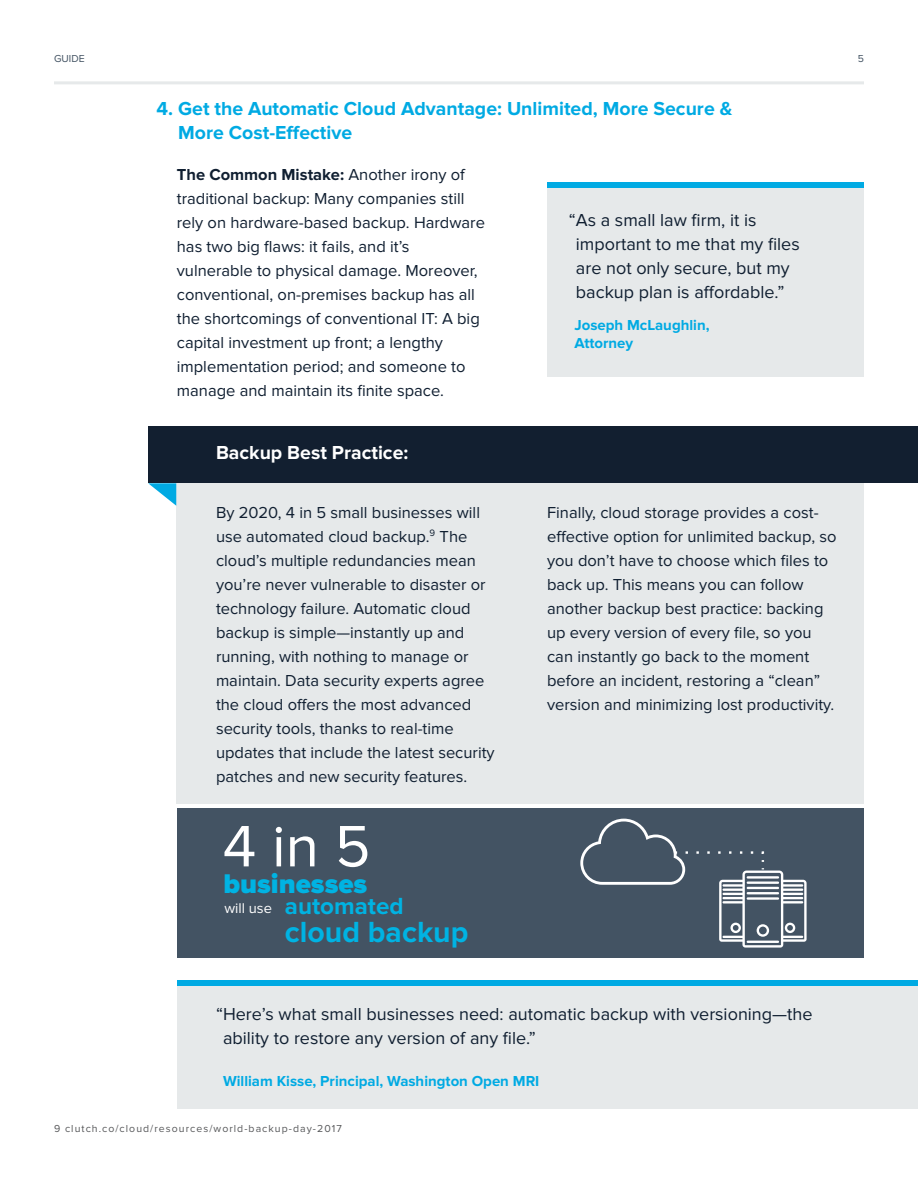
<style>
.page{position:relative;width:918px;height:1188px;background:#fff}
.page>*{position:absolute;margin:0;border:0;box-sizing:border-box;transform-origin:0 0}
.BODY_COPY__9_15{font:60.6px "Proxima Nova";color:#fff}
.BODY_COPY__9_15-2{font:700 30.15px "Proxima Nova";color:#00b3e3}
.BODY_COPY__9_15-3{font:900 28.05px "Proxima Nova";color:#00b3e3}
.BODY_COPY__9_15-4{font:700 24.15px "Proxima Nova";color:#00b3e3}
.BODY_COPY__9_15-5{font:700 19.5px/24px "Proxima Nova";color:#00aae3}
.BODY_COPY__9_15-6{font:700 19.5px "Proxima Nova";color:#fff}
.BODY_COPY__9_15-7{font:18px/24px "Proxima Nova";color:#101f31}
.BODY_COPY__9_15-8{font:16.5px/24px "Proxima Nova";color:#101f31}
.BODY_COPY__9_15-9{font:700 15px/18px "Proxima Nova";color:#00aae3}
.BODY_COPY__9_15-10{font:14.7px "Proxima Nova";color:#fff}
.Sources{font:10.5px "Proxima Nova";letter-spacing:.1em;color:#57585a}
.t1{font:10.5px "Proxima Nova";color:#435363}
.s1{font-weight:700}
</style>
<div class="page">
<hr style="left:54px;top:81px;width:810px;height:3px;background:#e6e9ea">
<div style="left:177px;top:980px;width:741px;height:129px;background:#e6e9ea"></div>
<div style="left:176px;top:449px;width:688px;height:355px;background:#e6e9ea"></div>
<div style="left:148px;top:426px;width:770px;height:57px;background:#121f30"></div>
<svg style="left:148px;top:483px;width:28px;height:23px"></svg>
<div style="left:547px;top:183px;width:317px;height:194px;background:#e6e9ea"></div>
<div style="left:547px;top:183px;width:317px;height:5px;background:#00aae3"></div>
<div style="left:177px;top:980px;width:741px;height:5px;background:#00aae3"></div>
<div style="left:177px;top:808px;width:687px;height:150px;background:#435363"></div>
<svg style="left:580px;top:819px;width:227px;height:129px"></svg>
<p class="t1" style="left:54px;top:54px;width:32px">GUIDE</p>
<p class="t1" style="left:858px;top:54px;width:8px">5</p>
<p class="BODY_COPY__9_15-5" style="left:178px;top:97px;width:556px;text-indent:-22px">4. Get the Automatic Cloud Advantage: Unlimited, More Secure &amp;<br>More Cost-Effective</p>
<p class="BODY_COPY__9_15-8" style="left:177px;top:164px;width:310px"><span class="s1">The Common Mistake:</span> Another irony of traditional backup: Many companies still rely on hardware-based backup. Hardware has two big flaws: it fails, and it’s vulnerable to physical damage. Moreover, conventional, on-premises backup has all the shortcomings of conventional IT: A big capital investment up front; a lengthy implementation period; and someone to manage and maintain its finite space.</p>
<p class="BODY_COPY__9_15-6" style="left:216px;top:441px;width:194px">Backup Best Practice:</p>
<p class="BODY_COPY__9_15-8" style="left:216px;top:501px;width:280px">By 2020, 4 in 5 small businesses will use automated cloud backup.<sup>9</sup> The cloud’s multiple redundancies mean you’re never vulnerable to disaster or technology failure. Automatic cloud backup is simple—instantly up and running, with nothing to manage or maintain. Data security experts agree the cloud offers the most advanced security tools, thanks to real-time updates that include the latest security patches and new security features.</p>
<p class="BODY_COPY__9_15" style="left:223px;top:819px;width:149px">4 in 5</p>
<p class="BODY_COPY__9_15-3" style="left:224px;top:867px;width:145px">businesses</p>
<p class="BODY_COPY__9_15-4" style="left:285px;top:892px;width:120px">automated</p>
<p class="BODY_COPY__9_15-2" style="left:285px;top:914px;width:185px">cloud backup</p>
<p class="BODY_COPY__9_15-10" style="left:224px;top:902px;width:49px">will use</p>
<p class="BODY_COPY__9_15-7" style="left:576px;top:208px;width:225px;text-indent:-7px">“As a small law firm, it is important to me that my files are not only secure, but my backup plan is affordable.”</p>
<p class="BODY_COPY__9_15-9" style="left:574px;top:316px;width:137px">Joseph McLaughlin,<br>Attorney</p>
<p class="BODY_COPY__9_15-8" style="left:547px;top:501px;width:291px">Finally, cloud storage provides a cost&shy;effective option for unlimited backup, so you don’t have to choose which files to back up. This means you can follow another backup best practice: backing up every version of every file, so you can instantly go back to the moment before an incident, restoring a “clean” version and minimizing lost productivity.</p>
<p class="BODY_COPY__9_15-7" style="left:223px;top:1003px;width:591px;text-indent:-7px">“Here’s what small businesses need: automatic backup with versioning—the ability to restore any version of any file.”</p>
<p class="BODY_COPY__9_15-9" style="left:223px;top:1072px;width:318px">William Kisse, Principal, Washington Open MRI</p>
<p class="Sources" style="left:54px;top:1124px;width:289px">9 clutch.co/cloud/resources/world-backup-day-2017</p>
</div>
